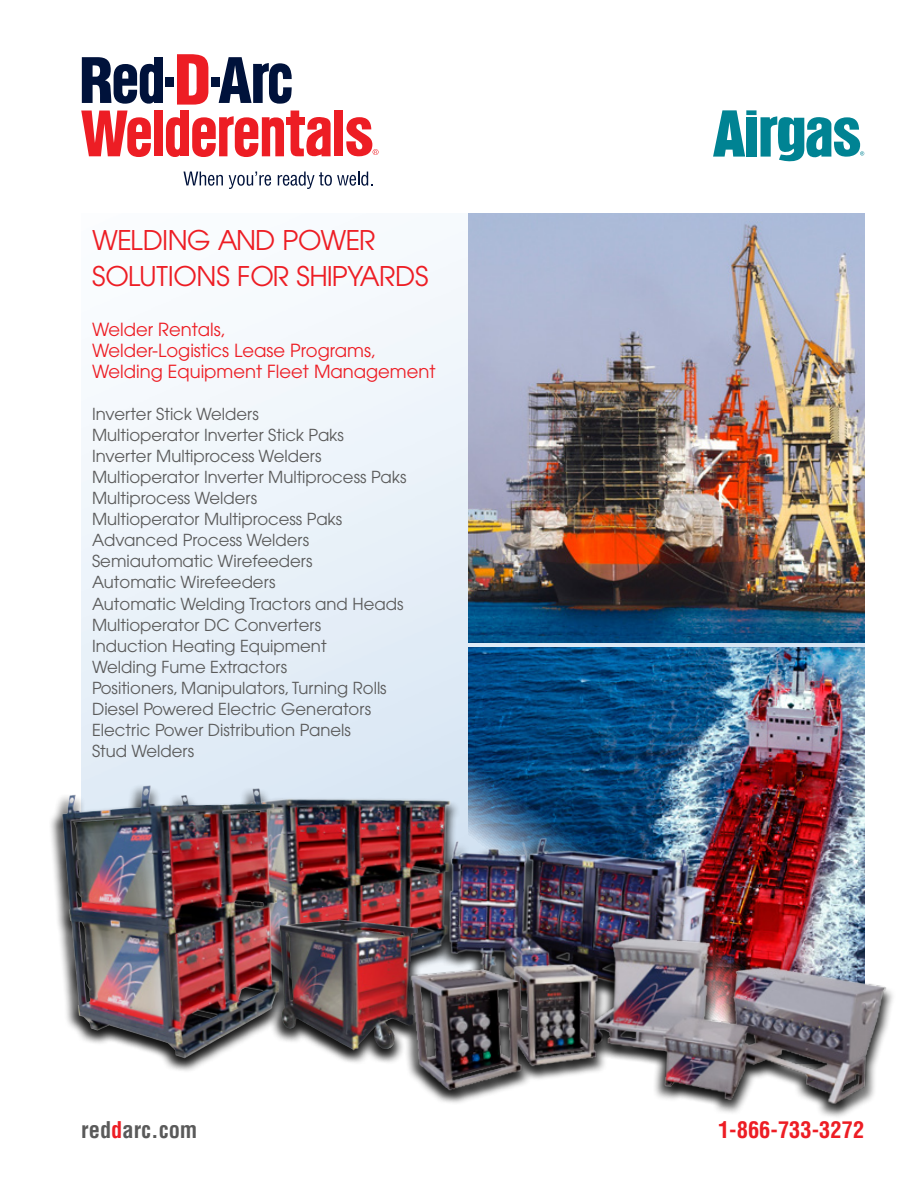
<style>
.page{position:relative;width:918px;height:1188px;background:#fff}
.page>*{position:absolute;margin:0;border:0;box-sizing:border-box;transform-origin:0 0}
.t1{font:27px/36px "Avant Garde";letter-spacing:-.02em;color:#ed1d24}
.t2{font:700 condensed 22.5px "Helvetica";color:#ed1d24}
.t3{font:700 condensed 22.5px "Helvetica";color:#5a5a5a}
.t4{font:18px/21px "Avant Garde";color:#ed1d24}
.t5{font:16.5px/21px "Avant Garde";color:#5a5a5a}
.s1{color:#ed1d24}
</style>
<div class="page">
<img style="left:81px;top:257px;width:783px;height:529px">
<div style="left:154px;top:57px;width:9px;height:46px;background:#00123b"></div>
<svg style="left:82px;top:57px;width:72px;height:47px"></svg>
<div style="left:165px;top:77px;width:9px;height:10px;background:#00123b"></div>
<div style="left:211px;top:77px;width:9px;height:10px;background:#00123b"></div>
<svg style="left:219px;top:57px;width:73px;height:47px"></svg>
<svg style="left:183px;top:172px;width:40px;height:14px"></svg>
<svg style="left:229px;top:172px;width:42px;height:17px"></svg>
<svg style="left:278px;top:172px;width:94px;height:17px"></svg>
<svg style="left:177px;top:54px;width:31px;height:51px"></svg>
<div style="left:154px;top:111px;width:8px;height:45px;background:#ed1d24"></div>
<div style="left:180px;top:111px;width:9px;height:45px;background:#ed1d24"></div>
<svg style="left:166px;top:117px;width:14px;height:40px"></svg>
<div style="left:335px;top:111px;width:8px;height:45px;background:#ed1d24"></div>
<div style="left:287px;top:117px;width:18px;height:8px;background:#ed1d24"></div>
<svg style="left:291px;top:111px;width:40px;height:46px"></svg>
<svg style="left:81px;top:111px;width:70px;height:46px"></svg>
<svg style="left:192px;top:116px;width:92px;height:41px"></svg>
<svg style="left:346px;top:117px;width:33px;height:40px"></svg>
<div style="left:746px;top:110px;width:11px;height:5px;background:#008393"></div>
<div style="left:746px;top:117px;width:11px;height:40px;background:#008393"></div>
<svg style="left:713px;top:110px;width:32px;height:47px"></svg>
<svg style="left:760px;top:116px;width:104px;height:46px"></svg>
<img style="left:468px;top:648px;width:396px;height:138px">
<div style="left:57px;top:786px;width:839px;height:334px;background:#000;opacity:.75"></div>
<img style="left:282px;top:789px;width:188px;height:129px">
<div style="left:49px;top:784px;width:233px;height:288px;background:#000;opacity:.75"></div>
<img style="left:62px;top:785px;width:89px;height:127px">
<div style="left:267px;top:918px;width:154px;height:147px;background:#000;opacity:.75"></div>
<img style="left:279px;top:919px;width:114px;height:133px">
<img style="left:421px;top:832px;width:292px;height:85px">
<img style="left:393px;top:917px;width:503px;height:203px">
<img style="left:468px;top:213px;width:396px;height:429px">
<h1 class="t1" style="left:92px;top:222px;width:338px">WELDING AND POWER<br>SOLUTIONS FOR SHIPYARDS</h1>
<p class="t4" style="left:92px;top:319px;width:345px">Welder Rentals,<br>Welder-Logistics Lease Programs,<br>Welding Equipment Fleet Management</p>
<p class="t5" style="left:92px;top:404px;width:316px">Inverter Stick Welders<br>Multioperator Inverter Stick Paks<br>Inverter Multiprocess Welders<br>Multioperator Inverter Multiprocess Paks<br>Multiprocess Welders<br>Multioperator Multiprocess Paks<br>Advanced Process Welders<br>Semiautomatic Wirefeeders<br>Automatic Wirefeeders<br>Automatic Welding Tractors and Heads<br>Multioperator DC Converters<br>Induction Heating Equipment<br>Welding Fume Extractors<br>Positioners, Manipulators, Turning Rolls<br>Diesel Powered Electric Generators<br>Electric Power Distribution Panels<br>Stud Welders</p>
<h2 class="t3" style="left:81px;top:1116px;width:118px">red<span class="s1">d</span>arc.com</h2>
<h2 class="t2" style="left:718px;top:1116px;width:148px">1-866-733-3272</h2>
</div>
